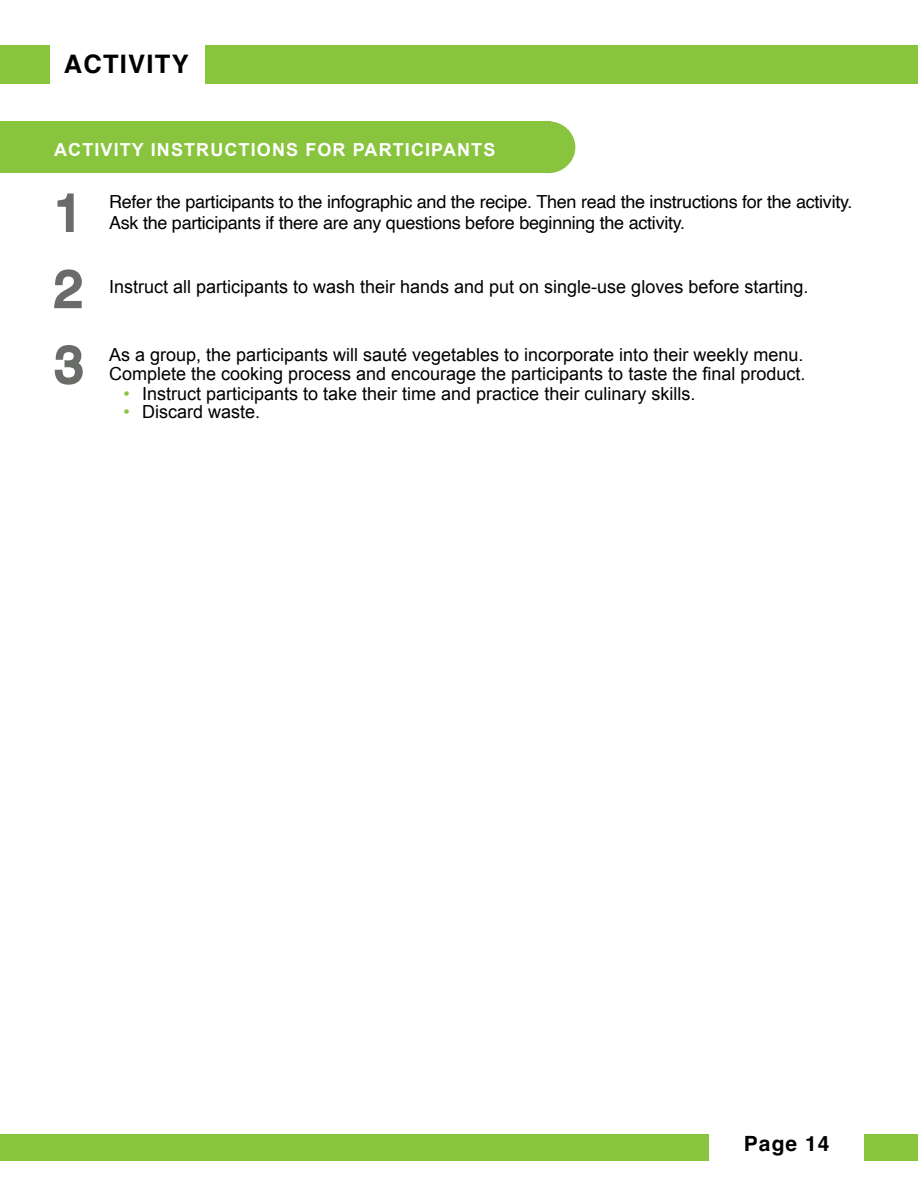
<style>
.page{position:relative;width:918px;height:1188px;background:#fff}
.page>*{position:absolute;margin:0;border:0;box-sizing:border-box;transform-origin:0 0}
.Main_Heading{font:700 25.5px "Helvetica";letter-spacing:.05em;color:#000}
.t1{font:700 21px "Helvetica";letter-spacing:.05em;color:#000}
.t2{font:18px/19.5px "Arial";color:#000;text-align:right}
.t3{font:18px/21px "Helvetica";letter-spacing:-.015em;color:#000}
.Heading_1{font:700 18px "Arial";letter-spacing:.06em;color:#fff}
.s1{color:#89c43e}
</style>
<div class="page">
<div style="left:0;top:121px;width:551px;height:52px;background:#89c43e"></div>
<div style="left:521px;top:121px;width:54px;height:52px;background:#89c43e;border-radius:50%"></div>
<div style="left:0;top:45px;width:918px;height:39px;background:#89c43e"></div>
<div style="left:51px;top:32px;width:154px;height:68px;background:#fff"></div>
<div style="left:0;top:1134px;width:918px;height:27px;background:#89c43e"></div>
<div style="left:710px;top:1122px;width:154px;height:46px;background:#fff"></div>
<svg style="left:57px;top:193px;width:17px;height:39px"></svg>
<svg style="left:54px;top:269px;width:28px;height:40px"></svg>
<svg style="left:54px;top:345px;width:29px;height:40px"></svg>
<p class="Main_Heading" style="left:64px;top:49px;width:127px">ACTIVITY</p>
<p class="Heading_1" style="left:54px;top:137px;width:443px">ACTIVITY INSTRUCTIONS FOR PARTICIPANTS</p>
<p class="t3" style="left:109px;top:192px;width:745px;text-indent:-54px">1. Refer the participants to the infographic and the recipe. Then read the instructions for the activity.<br>Ask the participants if there are any questions before beginning the activity.</p>
<p class="t2" style="left:55px;top:277px;width:755px">2. Instruct all participants to wash their hands and put on single-use gloves before starting.</p>
<p class="t2" style="left:55px;top:345px;width:752px">3. As a group, the participants will sauté vegetables to incorporate into their weekly menu.<br>Complete the cooking process and encourage the participants to taste the final product.</p>
<p class="t2" style="left:124px;top:384px;width:573px"><span class="s1">•</span> Instruct participants to take their time and practice their culinary skills.</p>
<p class="t2" style="left:124px;top:402px;width:138px"><span class="s1">•</span> Discard waste.</p>
<p class="t1" style="left:744px;top:1131px;width:87px">Page 14</p>
</div>
